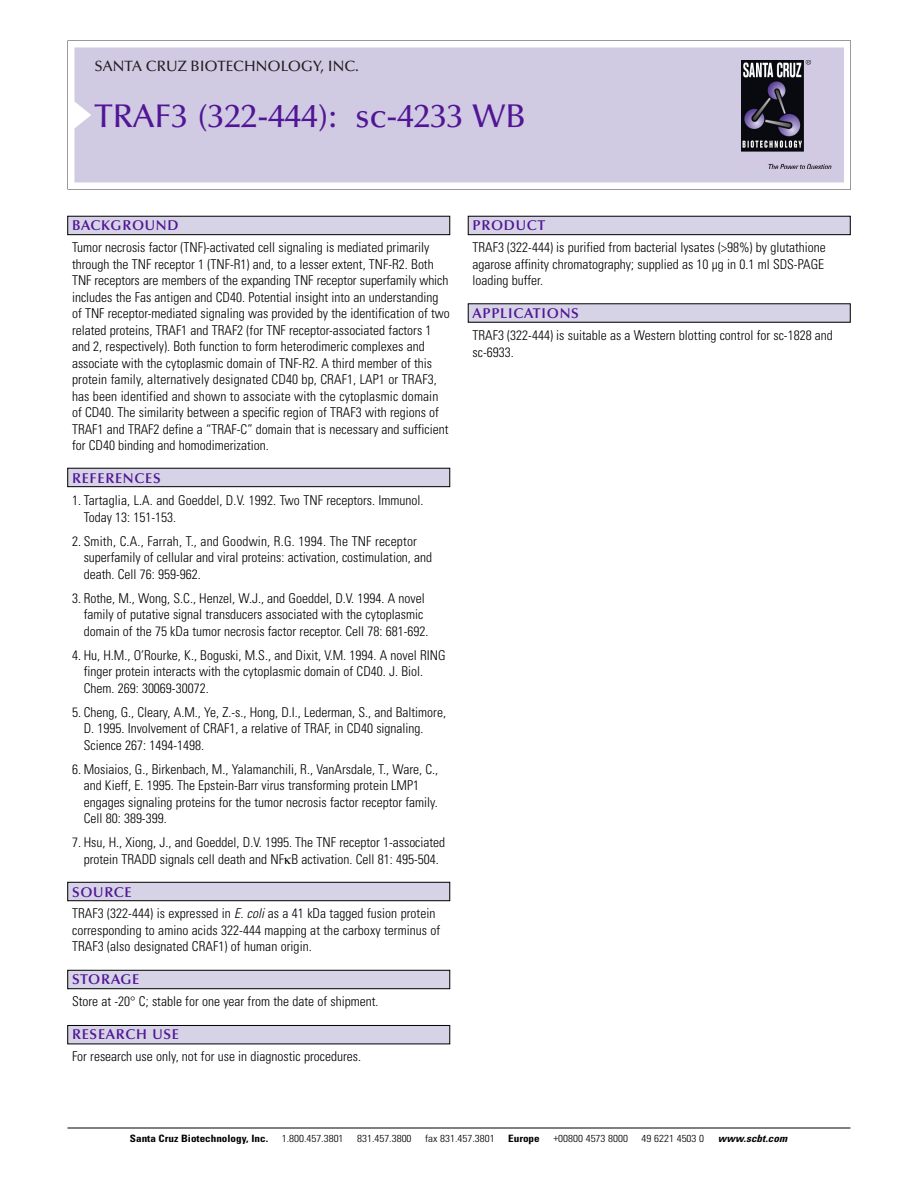
<style>
.page{position:relative;width:918px;height:1188px;background:#fff}
.page>*{position:absolute;margin:0;border:0;box-sizing:border-box;transform-origin:0 0}
.t1{font:500 33px "Optima";color:#511695}
.t2{font:500 15px "Optima";color:#231f20}
.t3{font:600 14.25px "Optima";letter-spacing:.05em;color:#511695}
.t4{font:300 condensed 13.5px/16.5px "Univers";color:#000}
.t5{font:300 condensed 10.2px "Univers";color:#000;scale:1.1 1}
.t6{font:700 condensed 10.2px "Univers";color:#000;scale:1.1 1}
.t7{font:italic 700 condensed 10.2px "Univers";letter-spacing:.005em;color:#000;scale:1.1 1}
.s1{font-style:italic}
</style>
<div class="page">
<div style="left:468px;top:216px;width:382px;height:19px;background:#d7d3e7"></div>
<div style="left:468px;top:216px;width:382px;height:19px;border:1px solid #000"></div>
<div style="left:468px;top:304px;width:382px;height:18px;background:#d7d3e7"></div>
<svg style="left:68px;top:40px;width:783px;height:149px"></svg>
<div style="left:74px;top:47px;width:770px;height:135px;background:#d1cae3"></div>
<img style="left:741px;top:60px;width:90px;height:108px">
<hr style="left:68px;top:1128px;width:782px;height:1px;background:#000">
<div style="left:68px;top:882px;width:382px;height:19px;background:#d7d3e7"></div>
<div style="left:68px;top:882px;width:382px;height:19px;border:1px solid #000"></div>
<div style="left:68px;top:970px;width:382px;height:19px;background:#d7d3e7"></div>
<div style="left:68px;top:970px;width:382px;height:19px;border:1px solid #000"></div>
<div style="left:68px;top:1025px;width:382px;height:19px;background:#d7d3e7"></div>
<div style="left:68px;top:1025px;width:382px;height:19px;border:1px solid #000"></div>
<div style="left:68px;top:216px;width:382px;height:19px;background:#d7d3e7"></div>
<div style="left:68px;top:216px;width:382px;height:19px;border:1px solid #000"></div>
<div style="left:68px;top:468px;width:382px;height:19px;background:#d7d3e7"></div>
<div style="left:68px;top:468px;width:382px;height:19px;border:1px solid #000"></div>
<p class="t2" style="left:94px;top:61px;width:266px">SANTA CRUZ BIOTECHNOLOGY, INC.</p>
<h1 class="t1" style="left:94px;top:103px;width:433px">TRAF3 (322-444): sc-4233 WB</h1>
<p class="t3" style="left:72px;top:220px;width:108px">BACKGROUND</p>
<p class="t4" style="left:72px;top:240px;width:379px">Tumor necrosis factor (TNF)-activated cell signaling is mediated primarily through the TNF receptor 1 (TNF-R1) and, to a lesser extent, TNF-R2. Both TNF receptors are members of the expanding TNF receptor superfamily which includes the Fas antigen and CD40. Potential insight into an understanding of TNF receptor-mediated signaling was provided by the identification of two related proteins, TRAF1 and TRAF2 (for TNF receptor-associated factors 1 and 2, respectively). Both function to form heterodimeric complexes and associate with the cytoplasmic domain of TNF-R2. A third member of this protein family, alternatively designated CD40 bp, CRAF1, LAP1 or TRAF3, has been identified and shown to associate with the cytoplasmic domain of CD40. The similarity between a specific region of TRAF3 with regions of TRAF1 and TRAF2 define a “TRAF-C” domain that is necessary and sufficient for CD40 binding and homodimerization.</p>
<p class="t3" style="left:72px;top:473px;width:90px">REFERENCES</p>
<p class="t4" style="left:84px;top:493px;width:341px;text-indent:-12px">1. Tartaglia, L.A. and Goeddel, D.V. 1992. Two TNF receptors. Immunol.<br>Today 13: 151-153.</p>
<p class="t4" style="left:84px;top:534px;width:350px;text-indent:-12px">2. Smith, C.A., Farrah, T., and Goodwin, R.G. 1994. The TNF receptor superfamily of cellular and viral proteins: activation, costimulation, and death. Cell 76: 959-962.</p>
<p class="t4" style="left:84px;top:591px;width:346px;text-indent:-12px">3. Rothe, M., Wong, S.C., Henzel, W.J., and Goeddel, D.V. 1994. A novel family of putative signal transducers associated with the cytoplasmic domain of the 75 kDa tumor necrosis factor receptor. Cell 78: 681-692.</p>
<p class="t4" style="left:84px;top:648px;width:363px;text-indent:-12px">4. Hu, H.M., O’Rourke, K., Boguski, M.S., and Dixit, V.M. 1994. A novel RING finger protein interacts with the cytoplasmic domain of CD40. J. Biol.<br>Chem. 269: 30069-30072.</p>
<p class="t4" style="left:84px;top:705px;width:364px;text-indent:-12px">5. Cheng, G., Cleary, A.M., Ye, Z.-s., Hong, D.I., Lederman, S., and Baltimore,<br>D. 1995. Involvement of CRAF1, a relative of TRAF, in CD40 signaling.<br>Science 267: 1494-1498.</p>
<p class="t4" style="left:84px;top:762px;width:356px;text-indent:-12px">6. Mosiaios, G., Birkenbach, M., Yalamanchili, R., VanArsdale, T., Ware, C., and Kieff, E. 1995. The Epstein-Barr virus transforming protein LMP1 engages signaling proteins for the tumor necrosis factor receptor family.<br>Cell 80: 389-399.</p>
<p class="t4" style="left:72px;top:835px;width:375px;text-align:center">7. Hsu, H., Xiong, J., and Goeddel, D.V. 1995. The TNF receptor 1-associated protein TRADD signals cell death and NF B activation. Cell 81: 495-504.</p>
<p class="t3" style="left:72px;top:886px;width:61px">SOURCE</p>
<p class="t4" style="left:72px;top:907px;width:370px">TRAF3 (322-444) is expressed in <span class="s1">E. coli</span> as a 41 kDa tagged fusion protein corresponding to amino acids 322-444 mapping at the carboxy terminus of<br>TRAF3 (also designated CRAF1) of human origin.</p>
<p class="t3" style="left:72px;top:974px;width:69px">STORAGE</p>
<p class="t4" style="left:72px;top:995px;width:308px">Store at -20° C; stable for one year from the date of shipment.</p>
<p class="t3" style="left:72px;top:1029px;width:109px">RESEARCH USE</p>
<p class="t4" style="left:72px;top:1049px;width:290px">For research use only, not for use in diagnostic procedures.</p>
<p class="t3" style="left:473px;top:220px;width:74px">PRODUCT</p>
<p class="t4" style="left:473px;top:240px;width:355px">TRAF3 (322-444) is purified from bacterial lysates (&gt;98%) by glutathione agarose affinity chromatography; supplied as 10 µg in 0.1 ml SDS-PAGE loading buffer.</p>
<p class="t3" style="left:473px;top:308px;width:108px">APPLICATIONS</p>
<p class="t4" style="left:473px;top:328px;width:362px">TRAF3 (322-444) is suitable as a Western blotting control for sc-1828 and sc-6933.</p>
<p class="t6" style="left:130px;top:1135px;width:127px">Santa Cruz Biotechnology, Inc.</p>
<p class="t5" style="left:282px;top:1135px;width:58px">1.800.457.3801</p>
<p class="t5" style="left:357px;top:1135px;width:51px">831.457.3800</p>
<p class="t5" style="left:425px;top:1135px;width:65px">fax 831.457.3801</p>
<p class="t6" style="left:508px;top:1135px;width:30px">Europe</p>
<p class="t5" style="left:553px;top:1135px;width:69px">+00800 4573 8000</p>
<p class="t5" style="left:642px;top:1135px;width:58px">49 6221 4503 0</p>
<p class="t7" style="left:718px;top:1135px;width:64px">www.scbt.com</p>
</div>
